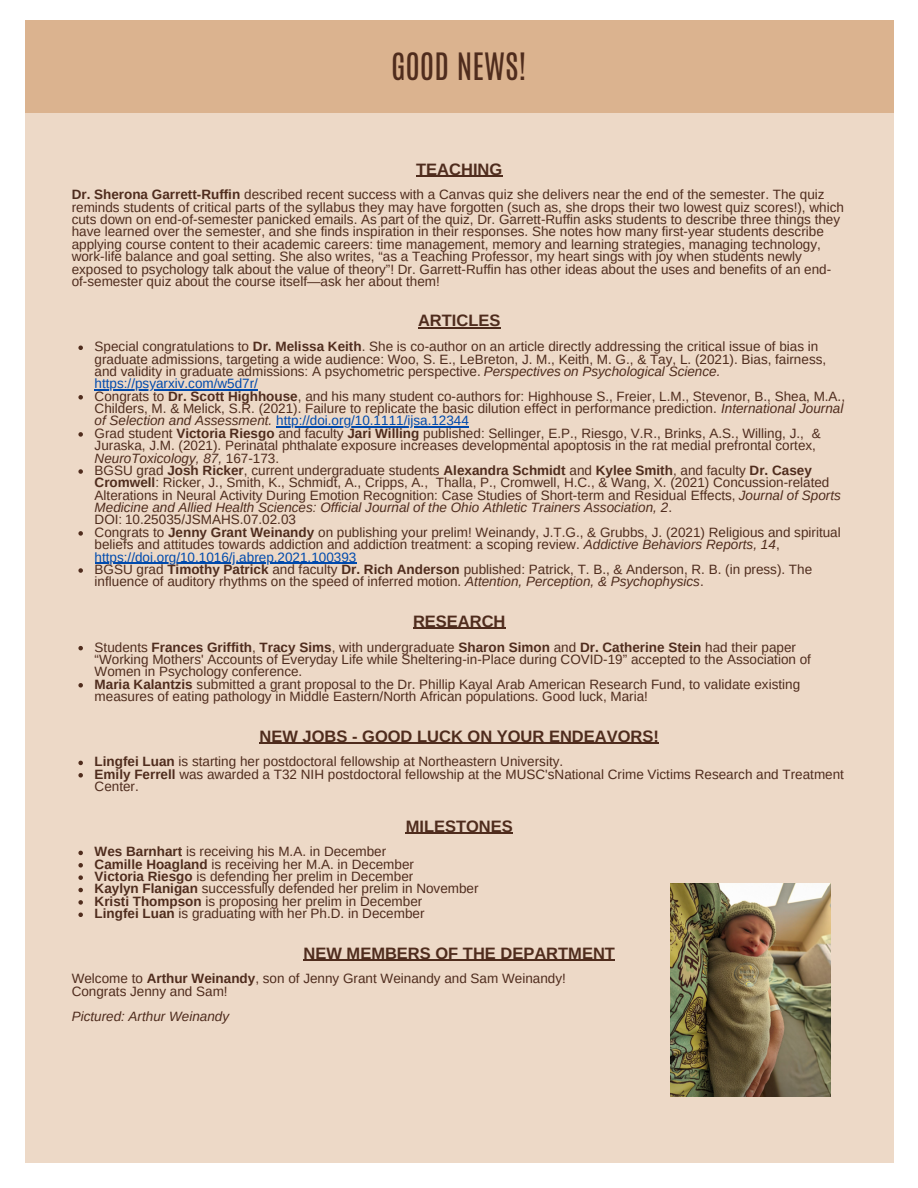
<style>
.page{position:relative;width:918px;height:1188px;background:#fff}
.page>*{position:absolute;margin:0;border:0;box-sizing:border-box;transform-origin:0 0}
.t1{font:31.5px "Antonio";color:#4f2c1d}
.t2{font:700 16.5px "Arimo";color:#4f2c1d}
.t3{font:13.5px/12.3px "Arimo";color:#4f2c1d}
.t4{font:italic 13.5px "Arimo";color:#4f2c1d}
.s1{font-weight:700}
.s2{font-style:italic}
.s3{color:#004aad}
</style>
<div class="page">
<div style="left:25px;top:20px;width:868px;height:1143px;background:#edd9c7"></div>
<div style="left:25px;top:20px;width:868px;height:92px;background:#dbb38f"></div>
<svg style="left:78px;top:346px;width:5px;height:4px"></svg>
<hr style="left:95px;top:389px;width:163px;height:2px;background:#004aad">
<svg style="left:78px;top:395px;width:5px;height:5px"></svg>
<hr style="left:276px;top:427px;width:193px;height:1px;background:#004aad">
<svg style="left:78px;top:432px;width:5px;height:5px"></svg>
<svg style="left:78px;top:469px;width:5px;height:5px"></svg>
<svg style="left:78px;top:531px;width:5px;height:5px"></svg>
<hr style="left:95px;top:563px;width:262px;height:1px;background:#004aad">
<svg style="left:78px;top:568px;width:5px;height:5px"></svg>
<svg style="left:78px;top:646px;width:5px;height:4px"></svg>
<svg style="left:78px;top:683px;width:5px;height:5px"></svg>
<svg style="left:78px;top:761px;width:5px;height:4px"></svg>
<svg style="left:78px;top:773px;width:5px;height:5px"></svg>
<svg style="left:78px;top:851px;width:5px;height:4px"></svg>
<svg style="left:78px;top:863px;width:5px;height:5px"></svg>
<svg style="left:78px;top:875px;width:5px;height:5px"></svg>
<svg style="left:78px;top:888px;width:5px;height:4px"></svg>
<svg style="left:78px;top:900px;width:5px;height:5px"></svg>
<svg style="left:78px;top:913px;width:5px;height:4px"></svg>
<hr style="left:416px;top:176px;width:86px;height:1px;background:#4f2c1d">
<hr style="left:418px;top:328px;width:82px;height:1px;background:#4f2c1d">
<hr style="left:413px;top:628px;width:93px;height:1px;background:#4f2c1d">
<hr style="left:260px;top:743px;width:399px;height:1px;background:#4f2c1d">
<hr style="left:406px;top:833px;width:107px;height:1px;background:#4f2c1d">
<hr style="left:304px;top:960px;width:311px;height:1px;background:#4f2c1d">
<img style="left:671px;top:883px;width:159px;height:213px">
<p class="t1" style="left:391px;top:44px;width:137px">GOOD NEWS!</p>
<p class="t2" style="left:416px;top:160px;width:88px">TEACHING</p>
<p class="t3" style="left:72px;top:188px;width:774px"><span class="s1">Dr. Sherona Garrett-Ruffin</span> described recent success with a Canvas quiz she delivers near the end of the semester. The quiz reminds students of critical parts of the syllabus they may have forgotten (such as, she drops their two lowest quiz scores!), which cuts down on end-of-semester panicked emails. As part of the quiz, Dr. Garrett-Ruffin asks students to describe three things they have learned over the semester, and she finds inspiration in their responses. She notes how many first-year students describe applying course content to their academic careers: time management, memory and learning strategies, managing technology, work-life balance and goal setting. She also writes, “as a Teaching Professor, my heart sings with joy when students newly exposed to psychology talk about the value of theory”! Dr. Garrett-Ruffin has other ideas about the uses and benefits of an end&shy;of-semester quiz about the course itself—ask her about them!</p>
<p class="t2" style="left:418px;top:311px;width:84px">ARTICLES</p>
<p class="t3" style="left:95px;top:340px;width:733px">Special congratulations to <span class="s1">Dr. Melissa Keith</span>. She is co-author on an article directly addressing the critical issue of bias in graduate admissions, targeting a wide audience: Woo, S. E., LeBreton, J. M., Keith, M. G., &amp; Tay, L. (2021). Bias, fairness, and validity in graduate admissions: A psychometric perspective. <span class="s2">Perspectives on Psychological Science. </span><span class="s3">https://psyarxiv.com/w5d7r/</span></p>
<p class="t3" style="left:95px;top:390px;width:752px">Congrats to <span class="s1">Dr. Scott Highhouse</span>, and his many student co-authors for: Highhouse S., Freier, L.M., Stevenor, B., Shea, M.A.,<br>Childers, M. &amp; Melick, S.R. (2021). Failure to replicate the basic dilution effect in performance prediction. <span class="s2">International Journal of Selection and Assessment.</span> <span class="s3">http://doi.org/10.1111/ijsa.12344</span></p>
<p class="t3" style="left:95px;top:427px;width:728px">Grad student <span class="s1">Victoria Riesgo</span> and faculty <span class="s1">Jari Willing</span> published: Sellinger, E.P., Riesgo, V.R., Brinks, A.S., Willing, J., &amp;<br>Juraska, J.M. (2021). Perinatal phthalate exposure increases developmental apoptosis in the rat medial prefrontal cortex,<br><span class="s2">NeuroToxicology, 87,</span> 167-173.</p>
<p class="t3" style="left:95px;top:464px;width:748px">BGSU grad <span class="s1">Josh Ricker</span>, current undergraduate students <span class="s1">Alexandra Schmidt</span> and <span class="s1">Kylee Smith</span>, and faculty <span class="s1">Dr. Casey Cromwell</span>: Ricker, J., Smith, K., Schmidt, A., Cripps, A., Thalla, P., Cromwell, H.C., &amp; Wang, X. (2021) Concussion-related Alterations in Neural Activity During Emotion Recognition: Case Studies of Short-term and Residual Effects, <span class="s2">Journal of Sports Medicine and Allied Health Sciences: Official Journal of the Ohio Athletic Trainers Association, 2</span>.<br>DOI: 10.25035/JSMAHS.07.02.03</p>
<p class="t3" style="left:95px;top:526px;width:748px">Congrats to <span class="s1">Jenny Grant Weinandy</span> on publishing your prelim! Weinandy, J.T.G., &amp; Grubbs, J. (2021) Religious and spiritual beliefs and attitudes towards addiction and addiction treatment: a scoping review. <span class="s2">Addictive Behaviors Reports, 14</span>, <span class="s3">https://doi.org/10.1016/j.abrep.2021.100393</span></p>
<p class="t3" style="left:95px;top:563px;width:719px">BGSU grad <span class="s1">Timothy Patrick</span> and faculty <span class="s1">Dr. Rich Anderson</span> published: Patrick, T. B., &amp; Anderson, R. B. (in press). The influence of auditory rhythms on the speed of inferred motion. <span class="s2">Attention, Perception, &amp; Psychophysics</span>.</p>
<p class="t2" style="left:413px;top:612px;width:94px">RESEARCH</p>
<p class="t3" style="left:95px;top:641px;width:718px">Students <span class="s1">Frances Griffith</span>, <span class="s1">Tracy Sims</span>, with undergraduate <span class="s1">Sharon Simon</span> and <span class="s1">Dr. Catherine Stein</span> had their paper “Working Mothers' Accounts of Everyday Life while Sheltering-in-Place during COVID-19” accepted to the Association of<br>Women in Psychology conference.</p>
<p class="t3" style="left:95px;top:678px;width:707px"><span class="s1">Maria Kalantzis</span> submitted a grant proposal to the Dr. Phillip Kayal Arab American Research Fund, to validate existing measures of eating pathology in Middle Eastern/North African populations. Good luck, Maria!</p>
<p class="t2" style="left:260px;top:727px;width:401px">NEW JOBS - GOOD LUCK ON YOUR ENDEAVORS!</p>
<p class="t3" style="left:95px;top:755px;width:470px"><span class="s1">Lingfei Luan</span> is starting her postdoctoral fellowship at Northeastern University.</p>
<p class="t3" style="left:95px;top:768px;width:751px"><span class="s1">Emily Ferrell</span> was awarded a T32 NIH postdoctoral fellowship at the MUSC'sNational Crime Victims Research and Treatment<br>Center.</p>
<p class="t2" style="left:406px;top:817px;width:109px">MILESTONES</p>
<p class="t3" style="left:95px;top:845px;width:293px"><span class="s1">Wes Barnhart</span> is receiving his M.A. in December</p>
<p class="t3" style="left:95px;top:858px;width:321px"><span class="s1">Camille Hoagland</span> is receiving her M.A. in December</p>
<p class="t3" style="left:95px;top:870px;width:320px"><span class="s1">Victoria Riesgo</span> is defending her prelim in December</p>
<p class="t3" style="left:95px;top:883px;width:386px"><span class="s1">Kaylyn Flanigan</span> successfully defended her prelim in November</p>
<p class="t3" style="left:95px;top:895px;width:329px"><span class="s1">Kristi Thompson</span> is proposing her prelim in December</p>
<p class="t3" style="left:95px;top:907px;width:331px"><span class="s1">Lingfei Luan</span> is graduating with her Ph.D. in December</p>
<p class="t2" style="left:304px;top:944px;width:313px">NEW MEMBERS OF THE DEPARTMENT</p>
<p class="t3" style="left:72px;top:973px;width:496px">Welcome to <span class="s1">Arthur Weinandy</span>, son of Jenny Grant Weinandy and Sam Weinandy!</p>
<p class="t3" style="left:72px;top:985px;width:157px">Congrats Jenny and Sam!</p>
<p class="t4" style="left:72px;top:1008px;width:159px">Pictured: Arthur Weinandy</p>
</div>
